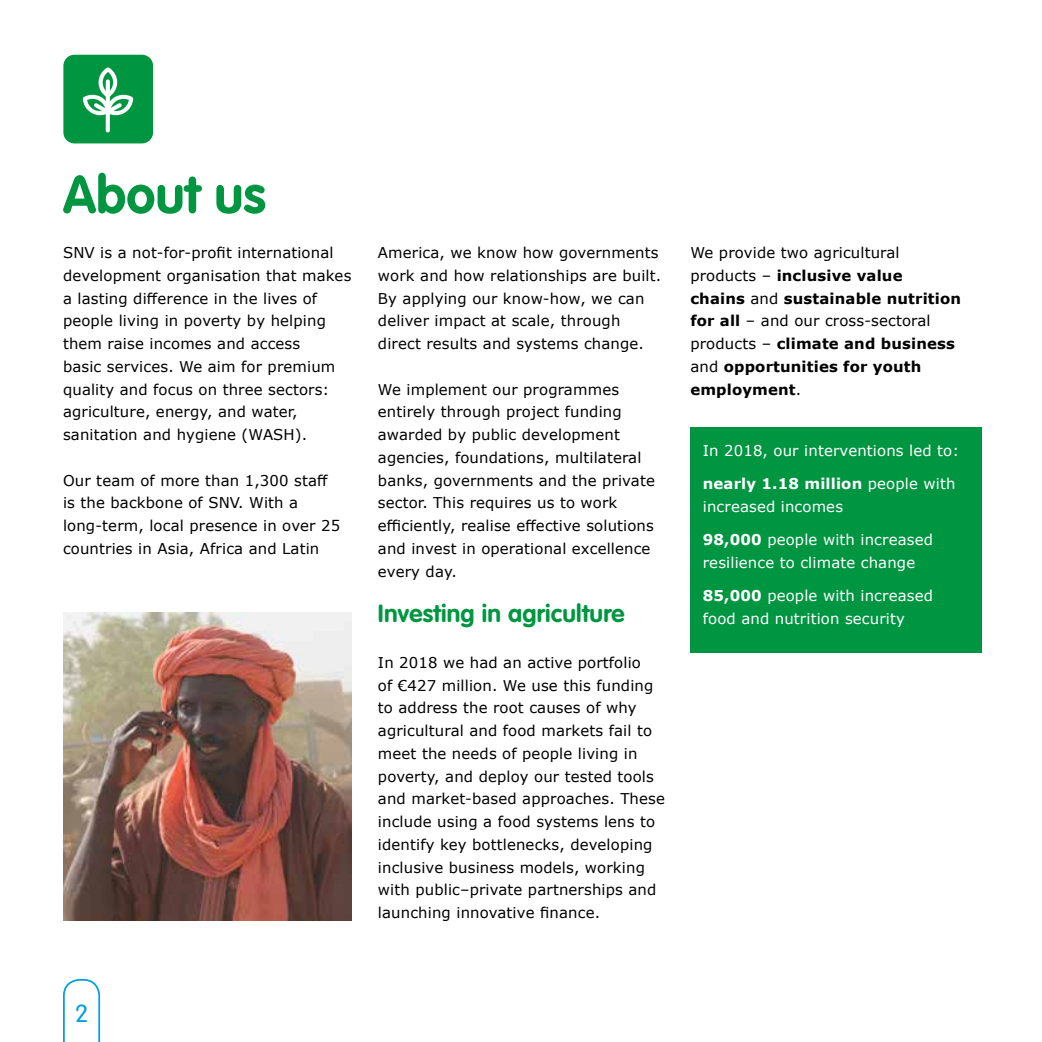
<style>
.page{position:relative;width:1042px;height:1042px;background:#fff}
.page>*{position:absolute;margin:0;border:0;box-sizing:border-box;transform-origin:0 0}
.t1{font:700 52.5px "VAG Rounded";color:#009641}
.t2{font:700 24.5px "VAG Rounded";letter-spacing:.01em;color:#009641}
.t3{font:300 24.5px "VAG Rounded";color:#009fe3}
.t4{font:14.88px/22.8px "Verdana";letter-spacing:.01em;color:#000}
.t5{font:14.88px/22.8px "Verdana";letter-spacing:.01em;color:#fff}
.t6{font:700 14.88px/22.8px "Verdana";letter-spacing:.01em;color:#000}
.s1{font-weight:400}
.s2{font-weight:700}
</style>
<div class="page">
<svg style="left:63px;top:979px;width:37px;height:63px"></svg>
<div style="left:63px;top:55px;width:90px;height:88px;background:#009641;border-radius:11px"></div>
<svg style="left:106px;top:117px;width:4px;height:13px"></svg>
<div style="left:98px;top:67px;width:19px;height:30px;border:4px solid #fff;border-radius:50%"></div>
<svg style="left:106px;top:81px;width:4px;height:13px"></svg>
<svg style="left:82px;top:94px;width:52px;height:23px"></svg>
<img style="left:63px;top:613px;width:288px;height:307px">
<div style="left:690px;top:427px;width:292px;height:225px;background:#009641"></div>
<h1 class="t1" style="left:63px;top:164px;width:204px">About us</h1>
<p class="t4" style="left:63px;top:241px;width:290px">SNV is a not-for-profit international development organisation that makes a lasting difference in the lives of people living in poverty by helping them raise incomes and access<br>basic services. We aim for premium quality and focus on three sectors: agriculture, energy, and water, sanitation and hygiene (WASH).</p>
<p class="t4" style="left:63px;top:469px;width:279px">Our team of more than 1,300 staff is the backbone of SNV. With a long-term, local presence in over 25 countries in Asia, Africa and Latin</p>
<p class="t4" style="left:378px;top:241px;width:285px">America, we know how governments work and how relationships are built.<br>By applying our know-how, we can deliver impact at scale, through direct results and systems change.</p>
<p class="t4" style="left:378px;top:378px;width:278px">We implement our programmes entirely through project funding awarded by public development agencies, foundations, multilateral banks, governments and the private sector. This requires us to work efficiently, realise effective solutions and invest in operational excellence every day.</p>
<h2 class="t2" style="left:378px;top:599px;width:248px">Investing in agriculture</h2>
<p class="t4" style="left:378px;top:651px;width:288px">In 2018 we had an active portfolio<br>of €427 million. We use this funding to address the root causes of why agricultural and food markets fail to meet the needs of people living in poverty, and deploy our tested tools and market-based approaches. These include using a food systems lens to identify key bottlenecks, developing inclusive business models, working with public–private partnerships and launching innovative finance.</p>
<p class="t6" style="left:690px;top:241px;width:272px"><span class="s1">We provide two agricultural products –</span> inclusive value<br>chains <span class="s1">and</span> sustainable nutrition for all <span class="s1">– and our cross-sectoral products –</span> climate and business <span class="s1">and</span> opportunities for youth employment<span class="s1">.</span></p>
<p class="t5" style="left:703px;top:439px;width:258px">In 2018, our interventions led to:</p>
<p class="t5" style="left:703px;top:472px;width:254px"><span class="s2">nearly 1.18 million</span> people with increased incomes</p>
<p class="t5" style="left:703px;top:528px;width:232px"><span class="s2">98,000</span> people with increased resilience to climate change</p>
<p class="t5" style="left:703px;top:584px;width:232px"><span class="s2">85,000</span> people with increased food and nutrition security</p>
<h2 class="t3" style="left:75px;top:999px;width:15px">2</h2>
</div>
